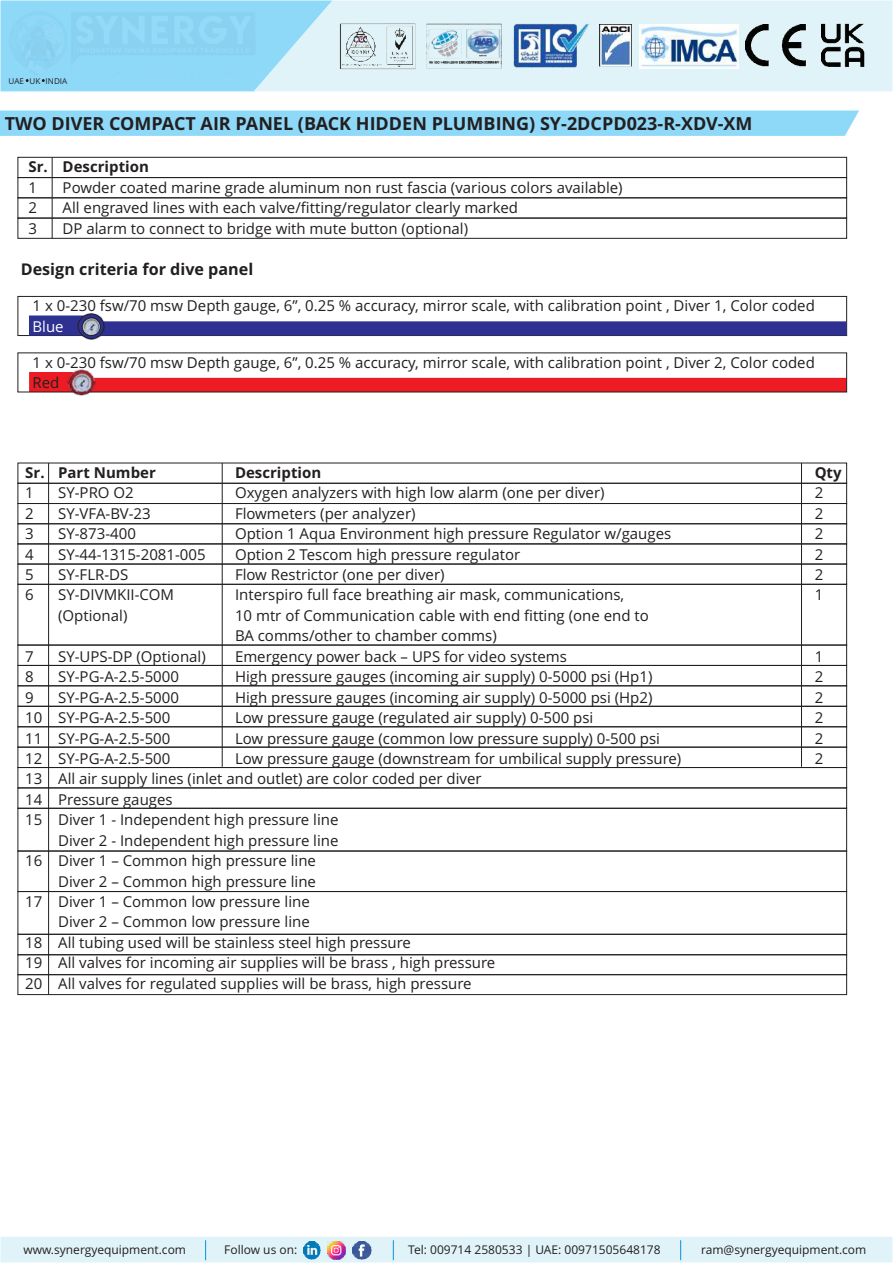
<style>
.page{position:relative;width:893px;height:1263px;background:#fff}
.page>*{position:absolute;margin:0;border:0;box-sizing:border-box;transform-origin:0 0}
.t1{font:700 18px "Open Sans";color:#231f20}
.t2{font:700 16.2px "Open Sans";color:#231f20}
.t3{font:15px/20.4px "Open Sans";color:#231f20}
.t4{font:700 15px "Open Sans";color:#231f20}
.t5{font:15px "Open Sans";color:#fff}
.t6{font:12px "Open Sans";color:#231f20}
.t7{font:8.1px "Open Sans";color:#231f20}
</style>
<div class="page">
<div style="left:2px;top:2px;width:251px;height:90px;background:#8ed8f8"></div>
<svg style="left:253px;top:2px;width:638px;height:90px;background:#d8f0f7"></svg>
<div style="left:0;top:1237px;width:893px;height:26px;background:#e0f3f8"></div>
<img style="left:303px;top:1241px;width:18px;height:18px">
<img style="left:353px;top:1241px;width:18px;height:18px">
<img style="left:328px;top:1241px;width:18px;height:18px">
<svg style="left:205px;top:1240px;width:1px;height:20px"></svg>
<svg style="left:680px;top:1240px;width:1px;height:20px"></svg>
<svg style="left:393px;top:1240px;width:1px;height:20px"></svg>
<img style="left:746px;top:24px;width:60px;height:44px">
<img style="left:821px;top:24px;width:43px;height:43px">
<img style="left:599px;top:24px;width:32px;height:43px">
<img style="left:425px;top:22px;width:78px;height:47px">
<img style="left:512px;top:22px;width:78px;height:47px">
<img style="left:340px;top:23px;width:76px;height:46px">
<img style="left:639px;top:24px;width:99px;height:44px">
<svg style="left:0;top:110px;width:859px;height:26px;background:#91d9f8"></svg>
<div style="left:18px;top:296px;width:829px;height:40px;border:1px solid #231f20"></div>
<svg style="left:29px;top:372px;width:816px;height:18px"></svg>
<div style="left:18px;top:483px;width:829px;height:21px;border:1px solid #231f20"></div>
<div style="left:18px;top:503px;width:829px;height:21px;border:1px solid #231f20"></div>
<div style="left:18px;top:523px;width:829px;height:21px;border:1px solid #231f20"></div>
<hr style="left:222px;top:463px;width:1px;height:304px;background:#231f20">
<img style="left:68px;top:370px;width:27px;height:25px">
<div style="left:18px;top:157px;width:829px;height:21px;border:1px solid #231f20"></div>
<div style="left:18px;top:177px;width:829px;height:21px;border:1px solid #231f20"></div>
<div style="left:18px;top:197px;width:829px;height:21px;border:1px solid #231f20"></div>
<div style="left:18px;top:218px;width:829px;height:21px;border:1px solid #231f20"></div>
<hr style="left:52px;top:157px;width:1px;height:81px;background:#231f20">
<svg style="left:29px;top:314px;width:818px;height:25px"></svg>
<hr style="left:48px;top:463px;width:1px;height:531px;background:#231f20">
<hr style="left:801px;top:463px;width:1px;height:304px;background:#231f20">
<div style="left:18px;top:543px;width:829px;height:21px;border:1px solid #231f20"></div>
<div style="left:18px;top:564px;width:829px;height:21px;border:1px solid #231f20"></div>
<div style="left:18px;top:584px;width:829px;height:61px;border:1px solid #231f20"></div>
<div style="left:18px;top:645px;width:829px;height:21px;border:1px solid #231f20"></div>
<div style="left:18px;top:665px;width:829px;height:21px;border:1px solid #231f20"></div>
<div style="left:18px;top:685px;width:829px;height:21px;border:1px solid #231f20"></div>
<div style="left:18px;top:706px;width:829px;height:21px;border:1px solid #231f20"></div>
<div style="left:18px;top:726px;width:829px;height:21px;border:1px solid #231f20"></div>
<div style="left:18px;top:747px;width:829px;height:21px;border:1px solid #231f20"></div>
<div style="left:18px;top:767px;width:829px;height:21px;border:1px solid #231f20"></div>
<div style="left:18px;top:787px;width:829px;height:22px;border:1px solid #231f20"></div>
<div style="left:18px;top:808px;width:829px;height:43px;border:1px solid #231f20"></div>
<div style="left:18px;top:851px;width:829px;height:41px;border:1px solid #231f20"></div>
<div style="left:18px;top:891px;width:829px;height:43px;border:1px solid #231f20"></div>
<div style="left:18px;top:934px;width:829px;height:21px;border:1px solid #231f20"></div>
<div style="left:18px;top:954px;width:829px;height:21px;border:1px solid #231f20"></div>
<div style="left:18px;top:974px;width:829px;height:21px;border:1px solid #231f20"></div>
<p class="t7" style="left:9px;top:77px;width:60px">UAE UK INDIA</p>
<p class="t1" style="left:5px;top:116px;width:749px">TWO DIVER COMPACT AIR PANEL (BACK HIDDEN PLUMBING) SY-2DCPD023-R-XDV-XM</p>
<p class="t4" style="left:63px;top:161px;width:88px">Description</p>
<p class="t3" style="left:63px;top:178px;width:561px">Powder coated marine grade aluminum non rust fascia (various colors available)<br>All engraved lines with each valve/fitting/regulator clearly marked<br>DP alarm to connect to bridge with mute button (optional)</p>
<p class="t2" style="left:21px;top:263px;width:234px">Design criteria for dive panel</p>
<p class="t4" style="left:28px;top:161px;width:21px">Sr.</p>
<p class="t3" style="left:28px;top:178px;width:10px;text-align:justify">1<br>2<br>3</p>
<p class="t3" style="left:33px;top:297px;width:784px">1 x 0-230 fsw/70 msw Depth gauge, 6”, 0.25 % accuracy, mirror scale, with calibration point , Diver 1, Color coded</p>
<p class="t5" style="left:33px;top:320px;width:33px">Blue</p>
<p class="t3" style="left:33px;top:353px;width:784px">1 x 0-230 fsw/70 msw Depth gauge, 6”, 0.25 % accuracy, mirror scale, with calibration point , Diver 2, Color coded<br>Red</p>
<p class="t4" style="left:25px;top:466px;width:21px">Sr.</p>
<p class="t3" style="left:25px;top:484px;width:10px;text-align:justify">1<br>2<br>3<br>4<br>5<br>6</p>
<p class="t3" style="left:25px;top:648px;width:19px">7<br>8<br>9<br>10<br>11<br>12<br>13<br>14<br>15</p>
<p class="t3" style="left:25px;top:852px;width:19px">16</p>
<p class="t3" style="left:25px;top:893px;width:19px">17</p>
<p class="t3" style="left:25px;top:934px;width:19px;text-align:justify">18<br>19<br>20</p>
<p class="t4" style="left:58px;top:466px;width:99px">Part Number</p>
<p class="t3" style="left:58px;top:484px;width:149px">SY-PRO O2<br>SY-VFA-BV-23<br>SY-873-400<br>SY-44-1315-2081-005<br>SY-FLR-DS<br>SY-DIVMKII-COM (Optional)</p>
<p class="t3" style="left:58px;top:648px;width:439px">SY-UPS-DP (Optional)<br>SY-PG-A-2.5-5000<br>SY-PG-A-2.5-5000<br>SY-PG-A-2.5-500<br>SY-PG-A-2.5-500<br>SY-PG-A-2.5-500<br>All air supply lines (inlet and outlet) are color coded per diver Pressure gauges<br>Diver 1 - Independent high pressure line<br>Diver 2 - Independent high pressure line<br>Diver 1 – Common high pressure line<br>Diver 2 – Common high pressure line<br>Diver 1 – Common low pressure line<br>Diver 2 – Common low pressure line<br>All tubing used will be stainless steel high pressure<br>All valves for incoming air supplies will be brass , high pressure All valves for regulated supplies will be brass, high pressure</p>
<p class="t4" style="left:235px;top:466px;width:88px">Description</p>
<p class="t3" style="left:235px;top:484px;width:448px">Oxygen analyzers with high low alarm (one per diver)<br>Flowmeters (per analyzer)<br>Option 1 Aqua Environment high pressure Regulator w/gauges Option 2 Tescom high pressure regulator<br>Flow Restrictor (one per diver)<br>Interspiro full face breathing air mask, communications,<br>10 mtr of Communication cable with end fitting (one end to<br>BA comms/other to chamber comms)<br>Emergency power back – UPS for video systems<br>High pressure gauges (incoming air supply) 0-5000 psi (Hp1)<br>High pressure gauges (incoming air supply) 0-5000 psi (Hp2)<br>Low pressure gauge (regulated air supply) 0-500 psi<br>Low pressure gauge (common low pressure supply) 0-500 psi Low pressure gauge (downstream for umbilical supply pressure)</p>
<p class="t4" style="left:815px;top:466px;width:28px">Qty</p>
<p class="t3" style="left:815px;top:484px;width:10px;text-align:justify">2<br>2<br>2<br>2<br>2<br>1</p>
<p class="t3" style="left:815px;top:648px;width:10px;text-align:justify">1<br>2<br>2<br>2<br>2<br>2</p>
<p class="t6" style="left:23px;top:1245px;width:164px">www.synergyequipment.com</p>
<p class="t6" style="left:224px;top:1245px;width:74px">Follow us on:</p>
<p class="t6" style="left:408px;top:1245px;width:254px">Tel: 009714 2580533 | UAE: 00971505648178</p>
<p class="t6" style="left:701px;top:1245px;width:167px">ram@synergyequipment.com</p>
</div>
